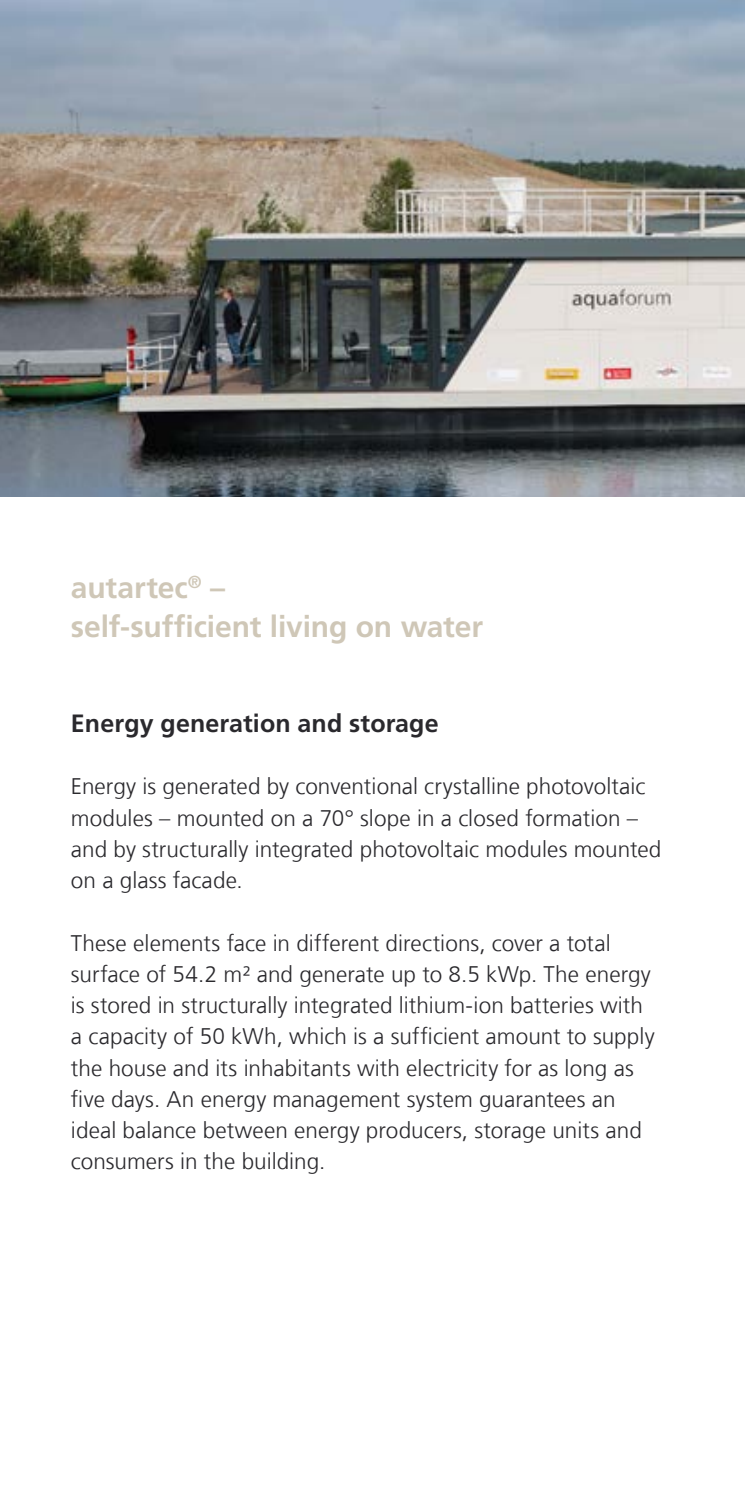
<style>
.page{position:relative;width:745px;height:1489px;background:#fff}
.page>*{position:absolute;margin:0;border:0;box-sizing:border-box;transform-origin:0 0}
.Sub_Ueberschrift_12_15_6_grau_bold{font:700 30px/39px "Frutiger LT Com";letter-spacing:-.005em;color:#cfc7b7}
.Zwischenueberschrift_10_12_5_steel_blue_{font:700 25px "Frutiger LT Com";letter-spacing:.005em;color:#2a292d}
.Fliesstext_9_12_5_schwarz{font:300 22.5px/31.2px "Frutiger LT Com";letter-spacing:.005em;color:#2a292d}
</style>
<div class="page">
<img style="left:0;top:0;width:744px;height:496px">
<p class="Sub_Ueberschrift_12_15_6_grau_bold" style="left:71px;top:568px;width:413px">autartec<sup>®</sup> –<br>self-sufficient living on water</p>
<p class="Zwischenueberschrift_10_12_5_steel_blue_" style="left:71px;top:708px;width:369px">Energy generation and storage</p>
<p class="Fliesstext_9_12_5_schwarz" style="left:71px;top:771px;width:591px">Energy is generated by conventional crystalline photovoltaic modules – mounted on a 70° slope in a closed formation – and by structurally integrated photovoltaic modules mounted on a glass facade.</p>
<p class="Fliesstext_9_12_5_schwarz" style="left:71px;top:927px;width:585px">These elements face in different directions, cover a total surface of 54.2 m² and generate up to 8.5 kWp. The energy is stored in structurally integrated lithium-ion batteries with a capacity of 50 kWh, which is a sufficient amount to supply the house and its inhabitants with electricity for as long as five days. An energy management system guarantees an ideal balance between energy producers, storage units and consumers in the building.</p>
</div>
